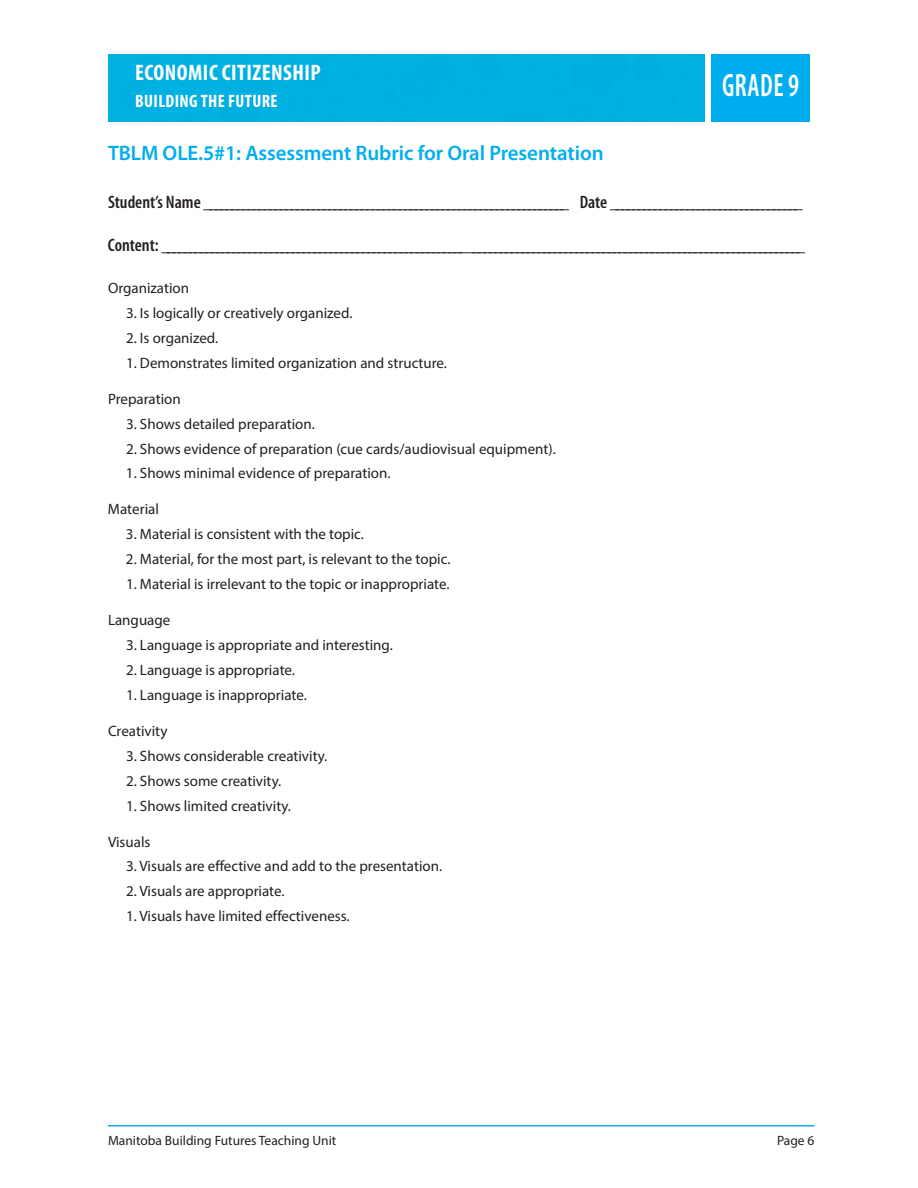
<style>
.page{position:relative;width:918px;height:1188px;background:#fff}
.page>*{position:absolute;margin:0;border:0;box-sizing:border-box;transform-origin:0 0}
.t1{font:600 condensed 32.4px "Myriad Pro";letter-spacing:.02em;color:#fff;scale:.83 1}
.t2{font:700 condensed 22.5px "Myriad Pro";letter-spacing:.02em;color:#fff}
.t3{font:600 21px "Myriad Pro";letter-spacing:-.005em;color:#00aeef}
.t4{font:600 condensed 18px "Myriad Pro";color:#231f20}
.t5{font:700 condensed 18px "Myriad Pro";letter-spacing:.02em;color:#fff}
.t6{font:15px "Myriad Pro";color:#231f20}
.t7{font:13.5px "Myriad Pro";color:#231f20}
</style>
<div class="page">
<hr style="left:108px;top:1125px;width:707px;height:1px;background:#00aeef">
<div style="left:711px;top:54px;width:99px;height:67px;background:#00aeef"></div>
<div style="left:108px;top:54px;width:597px;height:67px;background:#00b1e3"></div>
<h2 class="t2" style="left:135px;top:65px;width:187px">ECONOMIC CITIZENSHIP</h2>
<p class="t5" style="left:135px;top:95px;width:144px">BUILDING THE FUTURE</p>
<h1 class="t1" style="left:722px;top:73px;width:94px">GRADE 9</h1>
<h3 class="t3" style="left:108px;top:145px;width:497px">TBLM OLE.5#1: Assessment Rubric for Oral Presentation</h3>
<p class="t4" style="left:108px;top:195px;width:696px">S t u d e n t ’s N a m e ___________________________________________________________________ D a t e ___________________________________</p>
<p class="t4" style="left:108px;top:239px;width:699px">C o n t e n t : ________________________________________________________ ______________________________________________________________</p>
<p class="t6" style="left:108px;top:282px;width:83px">Organization</p>
<p class="t6" style="left:126px;top:307px;width:228px">3. Is logically or creatively organized.</p>
<p class="t6" style="left:126px;top:332px;width:94px">2. Is organized.</p>
<p class="t6" style="left:126px;top:357px;width:323px">1. Demonstrates limited organization and structure.</p>
<p class="t6" style="left:108px;top:393px;width:74px">Preparation</p>
<p class="t6" style="left:126px;top:418px;width:190px">3. Shows detailed preparation.</p>
<p class="t6" style="left:126px;top:443px;width:431px">2. Shows evidence of preparation (cue cards/audiovisual equipment).</p>
<p class="t6" style="left:126px;top:468px;width:266px">1. Shows minimal evidence of preparation.</p>
<p class="t6" style="left:108px;top:504px;width:52px">Material</p>
<p class="t6" style="left:126px;top:529px;width:239px">3. Material is consistent with the topic.</p>
<p class="t6" style="left:126px;top:554px;width:326px">2. Material, for the most part, is relevant to the topic.</p>
<p class="t6" style="left:126px;top:579px;width:325px">1. Material is irrelevant to the topic or inappropriate.</p>
<p class="t6" style="left:108px;top:615px;width:64px">Language</p>
<p class="t6" style="left:126px;top:639px;width:268px">3. Language is appropriate and interesting.</p>
<p class="t6" style="left:126px;top:664px;width:170px">2. Language is appropriate.</p>
<p class="t6" style="left:126px;top:689px;width:182px">1. Language is inappropriate.</p>
<p class="t6" style="left:108px;top:725px;width:61px">Creativity</p>
<p class="t6" style="left:126px;top:750px;width:203px">3. Shows considerable creativity.</p>
<p class="t6" style="left:126px;top:775px;width:157px">2. Shows some creativity.</p>
<p class="t6" style="left:126px;top:800px;width:167px">1. Shows limited creativity.</p>
<p class="t6" style="left:108px;top:836px;width:44px">Visuals</p>
<p class="t6" style="left:126px;top:861px;width:318px">3. Visuals are effective and add to the presentation.</p>
<p class="t6" style="left:126px;top:886px;width:160px">2. Visuals are appropriate.</p>
<p class="t6" style="left:126px;top:911px;width:225px">1. Visuals have limited effectiveness.</p>
<p class="t7" style="left:108px;top:1135px;width:230px">Manitoba Building Futures Teaching Unit</p>
<p class="t7" style="left:777px;top:1135px;width:39px">Page 6</p>
</div>
